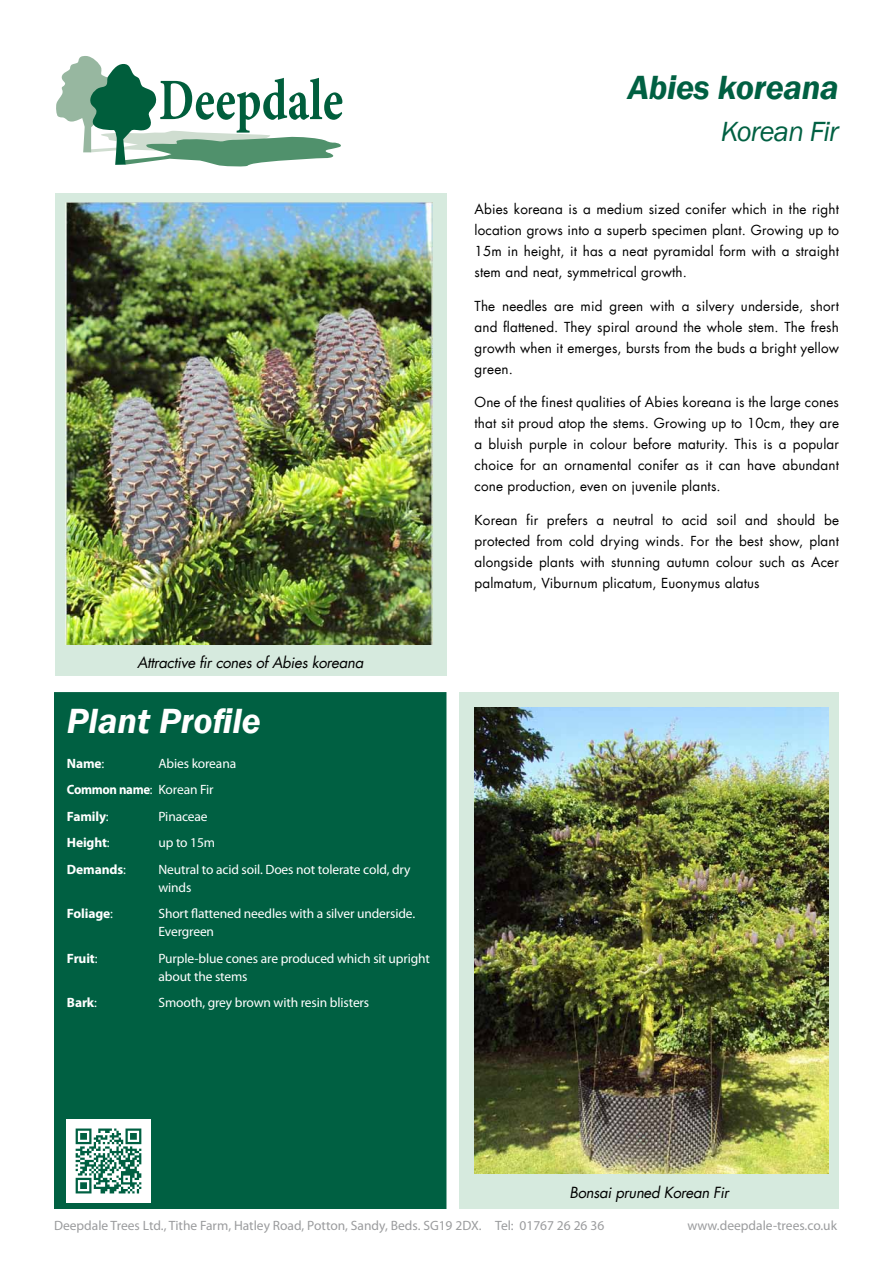
<style>
.page{position:relative;width:893px;height:1263px;background:#fff}
.page>*{position:absolute;margin:0;border:0;box-sizing:border-box;transform-origin:0 0}
.t1{font:italic 600 36px "Franklin Gothic";color:#fff}
.t2{font:italic 600 34.5px "Franklin Gothic";letter-spacing:-.01em;color:#006042}
.t3{font:italic 28.5px "Franklin Gothic";letter-spacing:-.025em;color:#006042}
.t4{font:italic 15px "Futura LT";letter-spacing:-.02em;color:#000}
.t5{font:13.5px/21px "Futura LT";letter-spacing:.01em;color:#000;text-align:justify}
.t6{font:13.5px/18px "Myriad Pro";letter-spacing:-.01em;color:#fff}
.t7{font:13.5px "Myriad Pro";color:#9b9c9e}
.t8{font:700 13.5px "Myriad Pro";letter-spacing:-.01em;color:#fff}
.s1{font-weight:400}
.s2{font-weight:700}
</style>
<div class="page">
<svg style="left:56px;top:56px;width:287px;height:111px"></svg>
<div style="left:55px;top:193px;width:391px;height:483px;background:#d6eade"></div>
<div style="left:459px;top:692px;width:380px;height:517px;background:#d6eade"></div>
<div style="left:54px;top:692px;width:392px;height:517px;background:#006042"></div>
<img style="left:65px;top:203px;width:367px;height:442px">
<div style="left:67px;top:1120px;width:83px;height:83px;background:#fff"></div>
<img style="left:475px;top:707px;width:353px;height:467px">
<svg style="left:73px;top:1127px;width:70px;height:69px"></svg>
<h2 class="t2" style="left:628px;top:65px;width:213px">Abies koreana</h2>
<h3 class="t3" style="left:721px;top:114px;width:120px">Korean Fir</h3>
<p class="t4" style="left:137px;top:653px;width:228px">Attractive fir cones of Abies koreana</p>
<h1 class="t1" style="left:67px;top:697px;width:195px">Plant Profile</h1>
<p class="t8" style="left:67px;top:754px;width:39px">Name<span class="s1">:</span></p>
<p class="t6" style="left:67px;top:749px;width:171px;line-height:26.5px;text-indent:92px">Abies koreana<br><span class="s2">Common name</span>: Korean Fir<br><span class="s2">Family</span>:</p>
<p class="t6" style="left:158px;top:807px;width:51px">Pinaceae</p>
<p class="t8" style="left:67px;top:834px;width:44px">Height<span class="s1">:</span></p>
<p class="t6" style="left:158px;top:833px;width:58px">up to 15m</p>
<p class="t8" style="left:67px;top:860px;width:60px">Demands<span class="s1">:</span></p>
<p class="t6" style="left:158px;top:860px;width:254px">Neutral to acid soil. Does not tolerate cold, dry winds</p>
<p class="t8" style="left:67px;top:905px;width:47px">Foliage<span class="s1">:</span></p>
<p class="t6" style="left:158px;top:904px;width:258px">Short flattened needles with a silver underside.<br>Evergreen</p>
<p class="t8" style="left:67px;top:949px;width:32px">Fruit<span class="s1">:</span></p>
<p class="t6" style="left:158px;top:949px;width:273px">Purple-blue cones are produced which sit upright about the stems</p>
<p class="t8" style="left:67px;top:994px;width:31px">Bark<span class="s1">:</span></p>
<p class="t6" style="left:158px;top:993px;width:212px">Smooth, grey brown with resin blisters</p>
<p class="t5" style="left:475px;top:199px;width:366px">Abies koreana is a medium sized conifer which in the right location grows into a superb specimen plant. Growing up to 15m in height, it has a neat pyramidal form with a straight stem and neat, symmetrical growth.</p>
<p class="t5" style="left:475px;top:295px;width:366px">The needles are mid green with a silvery underside, short and flattened. They spiral around the whole stem. The fresh growth when it emerges, bursts from the buds a bright yellow green.</p>
<p class="t5" style="left:475px;top:392px;width:366px">One of the finest qualities of Abies koreana is the large cones that sit proud atop the stems. Growing up to 10cm, they are a bluish purple in colour before maturity. This is a popular choice for an ornamental conifer as it can have abundant cone production, even on juvenile plants.</p>
<p class="t5" style="left:475px;top:510px;width:366px">Korean fir prefers a neutral to acid soil and should be protected from cold drying winds. For the best show, plant alongside plants with stunning autumn colour such as Acer palmatum, Viburnum plicatum, Euonymus alatus</p>
<p class="t4" style="left:570px;top:1183px;width:161px">Bonsai pruned Korean Fir</p>
<p class="t7" style="left:54px;top:1217px;width:552px">Deepdale Trees Ltd., Tithe Farm, Hatley Road, Potton, Sandy, Beds. SG19 2DX. Tel: 01767 26 26 36</p>
<p class="t7" style="left:687px;top:1217px;width:151px">www.deepdale-trees.co.uk</p>
</div>
